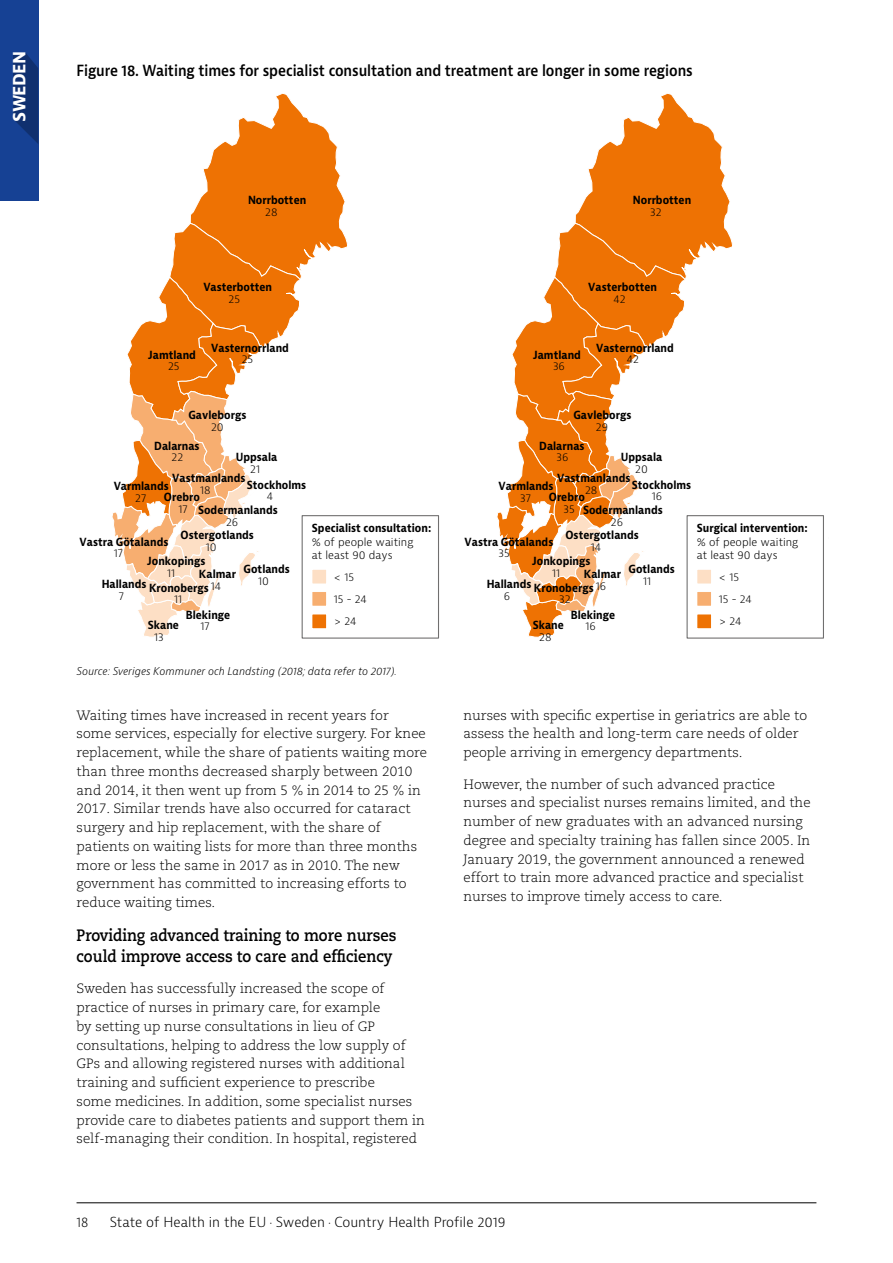
<style>
.page{position:relative;width:893px;height:1263px;background:#fff}
.page>*{position:absolute;margin:0;border:0;box-sizing:border-box;transform-origin:0 0}
.t1{font:700 18px "Bernina Sans";letter-spacing:-.04em;color:#fff;scale:.95 1}
.t2{font:700 16.5px/21px "Caecilia LT Pro 75";color:#000;scale:.9 1}
.t3{font:600 15px "Bernina Sans";letter-spacing:-.005em;color:#000;scale:.9 1}
.t4{font:300 13.5px/18.8px "Caecilia LT Pro 45";color:#000}
.t5{font:300 13.5px "Bernina Sans";color:#000}
.t6{font:300 13.5px "Bernina Sans";color:#000;scale:.9 1}
.t7{font:700 10.95px "Bernina Sans";color:#000;scale:.9 1}
.t8{font:300 10.95px/22.2px "Bernina Sans";color:#000}
.t9{font:italic 300 10.5px "Bernina Sans";color:#000}
</style>
<div class="page">
<div style="left:0;top:0;width:38px;height:201px;background:#164194"></div>
<hr style="left:77px;top:1202px;width:739px;height:1px;background:#000">
<svg style="left:13px;top:53px;width:25px;height:91px"></svg>
<svg style="left:497px;top:93px;width:236px;height:545px"></svg>
<div style="left:687px;top:516px;width:136px;height:122px;background:#fff"></div>
<div style="left:687px;top:515px;width:137px;height:124px;border:1px solid #706f6f"></div>
<div style="left:697px;top:614px;width:14px;height:15px;background:#ee7203"></div>
<div style="left:696px;top:614px;width:16px;height:15px;border:1px solid #fff"></div>
<div style="left:697px;top:591px;width:14px;height:15px;background:#f7ae70"></div>
<div style="left:696px;top:591px;width:16px;height:15px;border:1px solid #fff"></div>
<div style="left:697px;top:569px;width:14px;height:15px;background:#fddfc5"></div>
<div style="left:696px;top:569px;width:16px;height:15px;border:1px solid #fff"></div>
<svg style="left:112px;top:93px;width:236px;height:545px"></svg>
<div style="left:302px;top:516px;width:136px;height:122px;background:#fff"></div>
<div style="left:302px;top:515px;width:137px;height:124px;border:1px solid #706f6f"></div>
<div style="left:312px;top:614px;width:15px;height:15px;background:#ee7203"></div>
<div style="left:312px;top:614px;width:15px;height:15px;border:1px solid #fff"></div>
<div style="left:312px;top:591px;width:15px;height:15px;background:#f7ae70"></div>
<div style="left:312px;top:591px;width:15px;height:15px;border:1px solid #fff"></div>
<div style="left:312px;top:569px;width:15px;height:15px;background:#fddfc5"></div>
<div style="left:312px;top:569px;width:15px;height:15px;border:1px solid #fff"></div>
<h1 class="t1" style="left:7px;top:122px;width:76px;rotate:-90deg">SWEDEN</h1>
<p class="t3" style="left:77px;top:61px;width:686px">Figure 18. Waiting times for specialist consultation and treatment are longer in some regions</p>
<p class="t7" style="left:248px;top:193px;width:66px">Norrbotten</p>
<p class="t8" style="left:265px;top:201px;width:14px">28</p>
<p class="t7" style="left:633px;top:193px;width:66px">Norrbotten</p>
<p class="t8" style="left:650px;top:201px;width:13px">32</p>
<p class="t7" style="left:203px;top:280px;width:78px">Vasterbotten</p>
<p class="t8" style="left:229px;top:288px;width:13px">25</p>
<p class="t7" style="left:588px;top:280px;width:78px">Vasterbotten</p>
<p class="t8" style="left:613px;top:288px;width:14px">42</p>
<p class="t7" style="left:148px;top:347px;width:55px">Jamtland</p>
<p class="t8" style="left:168px;top:355px;width:13px">25</p>
<p class="t7" style="left:211px;top:340px;width:88px">Vasternorrland</p>
<p class="t8" style="left:242px;top:348px;width:13px">25</p>
<p class="t7" style="left:533px;top:347px;width:55px">Jamtland</p>
<p class="t8" style="left:553px;top:355px;width:13px">36</p>
<p class="t7" style="left:596px;top:340px;width:88px">Vasternorrland</p>
<p class="t8" style="left:627px;top:348px;width:14px">42</p>
<p class="t7" style="left:188px;top:408px;width:66px">Gavleborgs</p>
<p class="t8" style="left:211px;top:416px;width:14px">20</p>
<p class="t7" style="left:573px;top:408px;width:66px">Gavleborgs</p>
<p class="t8" style="left:596px;top:416px;width:14px">29</p>
<p class="t7" style="left:154px;top:438px;width:52px">Dalarnas</p>
<p class="t8" style="left:172px;top:446px;width:13px">22</p>
<p class="t7" style="left:164px;top:490px;width:42px">Orebro</p>
<p class="t8" style="left:178px;top:498px;width:11px">17</p>
<p class="t7" style="left:80px;top:535px;width:100px">Vastra Götalands</p>
<p class="t8" style="left:114px;top:543px;width:11px">17</p>
<p class="t7" style="left:149px;top:580px;width:68px">Kronobergs</p>
<p class="t8" style="left:174px;top:588px;width:10px">11</p>
<p class="t7" style="left:236px;top:450px;width:48px">Uppsala</p>
<p class="t8" style="left:250px;top:458px;width:11px">21</p>
<p class="t7" style="left:172px;top:471px;width:83px">Vastmanlands</p>
<p class="t8" style="left:200px;top:479px;width:12px">18</p>
<p class="t7" style="left:247px;top:477px;width:68px">Stockholms</p>
<p class="t8" style="left:267px;top:485px;width:8px">4</p>
<p class="t7" style="left:114px;top:479px;width:63px">Varmlands</p>
<p class="t8" style="left:135px;top:487px;width:13px">27</p>
<p class="t7" style="left:198px;top:503px;width:90px">Sodermanlands</p>
<p class="t8" style="left:226px;top:511px;width:14px">26</p>
<p class="t7" style="left:312px;top:521px;width:134px">Specialist consultation:</p>
<p class="t8" style="left:312px;top:535px;width:103px;line-height:13px">% of people waiting at least 90 days</p>
<p class="t8" style="left:334px;top:566px;width:35px">&lt; 15<br>15 - 24 &gt; 24</p>
<p class="t7" style="left:181px;top:528px;width:83px">Ostergotlands</p>
<p class="t8" style="left:206px;top:536px;width:12px">10</p>
<p class="t7" style="left:244px;top:562px;width:53px">Gotlands</p>
<p class="t8" style="left:258px;top:570px;width:12px">10</p>
<p class="t7" style="left:147px;top:554px;width:66px">Jonkopings</p>
<p class="t8" style="left:167px;top:562px;width:10px">11</p>
<p class="t7" style="left:199px;top:567px;width:43px">Kalmar</p>
<p class="t8" style="left:211px;top:575px;width:12px">14</p>
<p class="t7" style="left:102px;top:577px;width:51px">Hallands</p>
<p class="t8" style="left:119px;top:585px;width:7px">7</p>
<p class="t7" style="left:186px;top:608px;width:51px">Blekinge</p>
<p class="t8" style="left:200px;top:616px;width:11px">17</p>
<p class="t7" style="left:148px;top:618px;width:36px">Skane</p>
<p class="t8" style="left:154px;top:626px;width:11px">13</p>
<p class="t7" style="left:539px;top:438px;width:52px">Dalarnas</p>
<p class="t8" style="left:556px;top:446px;width:13px">36</p>
<p class="t7" style="left:549px;top:490px;width:42px">Orebro</p>
<p class="t8" style="left:563px;top:498px;width:13px">35</p>
<p class="t7" style="left:465px;top:535px;width:100px">Vastra Götalands</p>
<p class="t8" style="left:499px;top:543px;width:13px">35</p>
<p class="t7" style="left:534px;top:580px;width:68px">Kronobergs</p>
<p class="t8" style="left:559px;top:588px;width:13px">32</p>
<p class="t7" style="left:621px;top:450px;width:48px">Uppsala</p>
<p class="t8" style="left:635px;top:458px;width:14px">20</p>
<p class="t7" style="left:557px;top:471px;width:83px">Vastmanlands</p>
<p class="t8" style="left:585px;top:479px;width:14px">28</p>
<p class="t7" style="left:632px;top:477px;width:68px">Stockholms</p>
<p class="t8" style="left:652px;top:485px;width:12px">16</p>
<p class="t7" style="left:499px;top:479px;width:63px">Varmlands</p>
<p class="t8" style="left:520px;top:487px;width:12px">37</p>
<p class="t7" style="left:583px;top:503px;width:90px">Sodermanlands</p>
<p class="t8" style="left:611px;top:511px;width:14px">26</p>
<p class="t7" style="left:697px;top:521px;width:125px">Surgical intervention:</p>
<p class="t8" style="left:697px;top:535px;width:103px;line-height:13px">% of people waiting at least 90 days</p>
<p class="t8" style="left:719px;top:566px;width:35px">&lt; 15<br>15 - 24 &gt; 24</p>
<p class="t7" style="left:565px;top:528px;width:83px">Ostergotlands</p>
<p class="t8" style="left:591px;top:536px;width:12px">14</p>
<p class="t7" style="left:629px;top:562px;width:53px">Gotlands</p>
<p class="t8" style="left:643px;top:570px;width:10px">11</p>
<p class="t7" style="left:532px;top:554px;width:66px">Jonkopings</p>
<p class="t8" style="left:552px;top:562px;width:10px">11</p>
<p class="t7" style="left:584px;top:567px;width:43px">Kalmar</p>
<p class="t8" style="left:596px;top:575px;width:12px">16</p>
<p class="t7" style="left:487px;top:577px;width:51px">Hallands</p>
<p class="t8" style="left:504px;top:585px;width:8px">6</p>
<p class="t7" style="left:571px;top:608px;width:51px">Blekinge</p>
<p class="t8" style="left:585px;top:616px;width:12px">16</p>
<p class="t7" style="left:533px;top:618px;width:36px">Skane</p>
<p class="t8" style="left:539px;top:626px;width:14px">28</p>
<p class="t9" style="left:77px;top:665px;width:322px">Source: Sveriges Kommuner och Landsting (2018; data refer to 2017).</p>
<p class="t4" style="left:77px;top:705px;width:352px">Waiting times have increased in recent years for<br>some services, especially for elective surgery. For knee replacement, while the share of patients waiting more than three months decreased sharply between 2010 and 2014, it then went up from 5 % in 2014 to 25 % in 2017. Similar trends have also occurred for cataract surgery and hip replacement, with the share of patients on waiting lists for more than three months more or less the same in 2017 as in 2010. The new government has committed to increasing efforts to reduce waiting times.</p>
<p class="t2" style="left:77px;top:924px;width:357px">Providing advanced training to more nurses could improve access to care and efficiency</p>
<p class="t4" style="left:77px;top:979px;width:350px">Sweden has successfully increased the scope of practice of nurses in primary care, for example<br>by setting up nurse consultations in lieu of GP consultations, helping to address the low supply of GPs and allowing registered nurses with additional training and sufficient experience to prescribe<br>some medicines. In addition, some specialist nurses provide care to diabetes patients and support them in self-managing their condition. In hospital, registered</p>
<p class="t4" style="left:463px;top:705px;width:345px">nurses with specific expertise in geriatrics are able to assess the health and long-term care needs of older people arriving in emergency departments.</p>
<p class="t4" style="left:463px;top:774px;width:349px">However, the number of such advanced practice nurses and specialist nurses remains limited, and the number of new graduates with an advanced nursing degree and specialty training has fallen since 2005. In January 2019, the government announced a renewed effort to train more advanced practice and specialist nurses to improve timely access to care.</p>
<p class="t6" style="left:77px;top:1213px;width:15px">18</p>
<p class="t5" style="left:110px;top:1213px;width:397px">State of Health in the EU · Sweden · Country Health Profile 2019</p>
</div>
